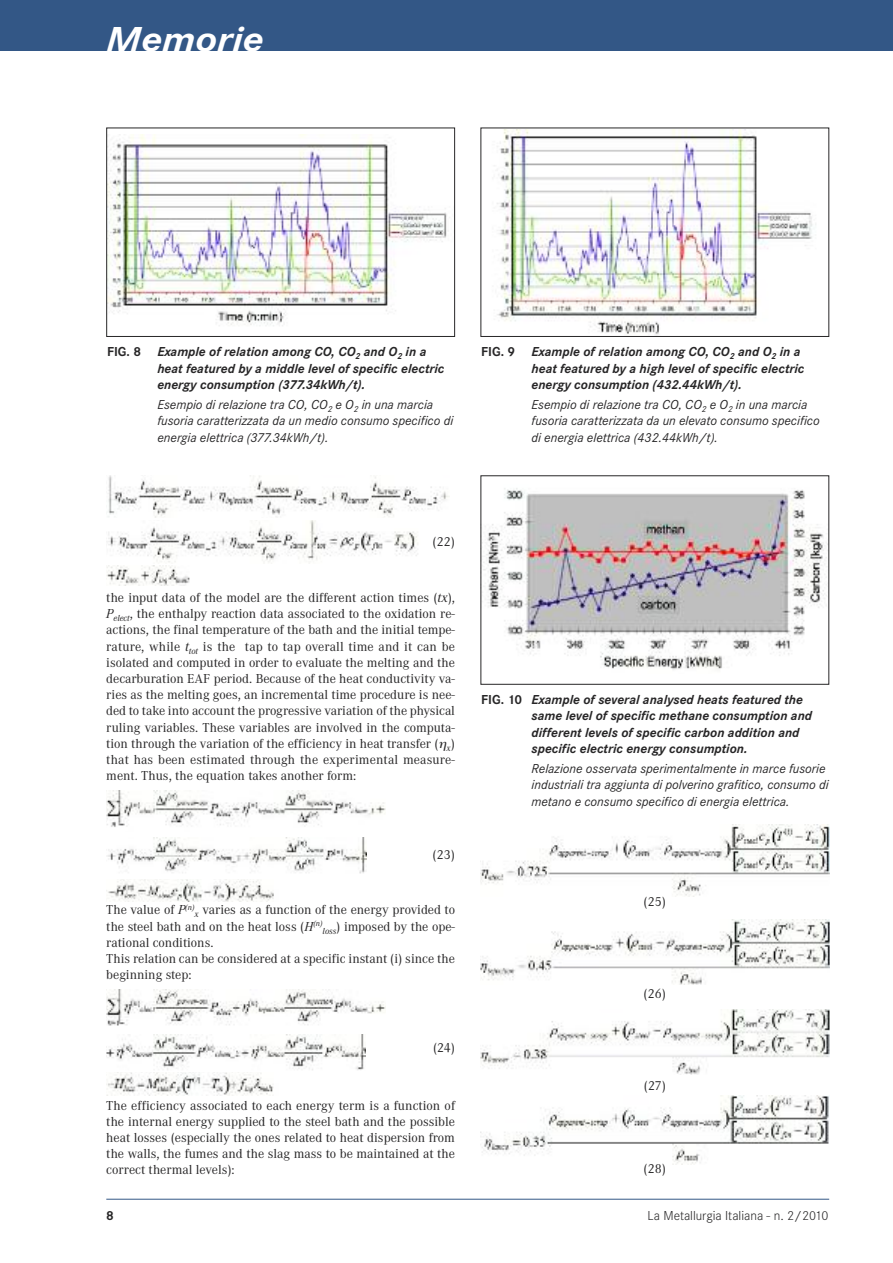
<style>
.page{position:relative;width:893px;height:1263px;background:#fff}
.page>*{position:absolute;margin:0;border:0;box-sizing:border-box;transform-origin:0 0}
.t1{font:italic 700 36px "Corporate S";color:#fff;scale:1.14 1}
.t2{font:13.5px/16.2px "Corporate A";color:#272627;text-align:justify}
.t3{font:italic 700 13.5px/16.2px "Corporate S";color:#272627}
.t4{font:italic 13.5px/16.2px "Corporate S";color:#272627}
.t5{font:300 13.5px "Corporate S";color:#272627}
.t6{font:700 13.5px "Corporate S";color:#272627}
.s1{font-style:normal}
.s2{font-style:italic}
</style>
<div class="page">
<div style="left:0;top:0;width:893px;height:50px;background:#335786"></div>
<hr style="left:106px;top:1199px;width:723px;height:1px;background:#335786">
<img style="left:108px;top:134px;width:342px;height:192px">
<div style="left:106px;top:128px;width:349px;height:209px;border:1px solid #272627"></div>
<img style="left:497px;top:130px;width:319px;height:205px">
<div style="left:480px;top:128px;width:349px;height:209px;border:1px solid #272627"></div>
<img style="left:482px;top:488px;width:345px;height:182px">
<div style="left:480px;top:475px;width:349px;height:210px;border:1px solid #272627"></div>
<img style="left:108px;top:475px;width:341px;height:43px">
<img style="left:106px;top:521px;width:312px;height:41px">
<img style="left:106px;top:790px;width:279px;height:37px">
<img style="left:107px;top:837px;width:260px;height:37px">
<img style="left:106px;top:990px;width:279px;height:36px">
<img style="left:106px;top:1035px;width:259px;height:35px">
<img style="left:106px;top:566px;width:84px;height:19px">
<img style="left:106px;top:879px;width:168px;height:22px">
<img style="left:106px;top:1073px;width:168px;height:22px">
<img style="left:480px;top:824px;width:349px;height:73px">
<img style="left:480px;top:919px;width:349px;height:65px">
<img style="left:480px;top:1009px;width:349px;height:66px">
<img style="left:481px;top:1096px;width:348px;height:68px">
<h1 class="t1" style="left:106px;top:17px;width:140px">Memorie</h1>
<p class="t3" style="left:157px;top:343px;width:289px;text-indent:-50px"><span class="s1">FIG. 8</span> Example of relation among CO, CO<sub>2</sub> and O<sub>2</sub> in a heat featured by a middle level of specific electric energy consumption (377.34kWh/t).</p>
<p class="t4" style="left:157px;top:396px;width:297px">Esempio di relazione tra CO, CO<sub>2</sub> e O<sub>2</sub> in una marcia fusoria caratterizzata da un medio consumo specifico di energia elettrica (377.34kWh/t).</p>
<p class="t3" style="left:531px;top:344px;width:274px;text-indent:-50px"><span class="s1">FIG. 9</span> Example of relation among CO, CO<sub>2</sub> and O<sub>2</sub> in a heat featured by a high level of specific electric energy consumption (432.44kWh/t).</p>
<p class="t4" style="left:531px;top:396px;width:290px">Esempio di relazione tra CO, CO<sub>2</sub> e O<sub>2</sub> in una marcia fusoria caratterizzata da un elevato consumo specifico di energia elettrica (432.44kWh/t).</p>
<p class="t2" style="left:433px;top:533px;width:24px">(22)</p>
<p class="t2" style="left:106px;top:589px;width:350px">the input data of the model are the different action times (<span class="s2">tx</span>), <span class="s2">P</span><sub>elect</sub>, the enthalpy reaction data associated to the oxidation re&shy;actions, the final temperature of the bath and the initial tempe&shy;rature, while <span class="s2">t</span><sub>tot</sub> is the tap to tap overall time and it can be isolated and computed in order to evaluate the melting and the decarburation EAF period. Because of the heat conductivity va&shy;ries as the melting goes, an incremental time procedure is nee&shy;ded to take into account the progressive variation of the physical ruling variables. These variables are involved in the computa&shy;tion through the variation of the efficiency in heat transfer ( <sub>x</sub>) that has been estimated through the experimental measure&shy;ment. Thus, the equation takes another form:</p>
<p class="t2" style="left:433px;top:846px;width:24px">(23)</p>
<p class="t2" style="left:106px;top:901px;width:350px;text-align:left">The value of <span class="s2">P</span><sup>(n)</sup><sub>x</sub> varies as a function of the energy provided to the steel bath and on the heat loss (<span class="s2">H</span><sup>(n)</sup><sub>loss</sub>) imposed by the ope&shy;rational conditions.<br>This relation can be considered at a specific instant (i) since the beginning step:</p>
<p class="t2" style="left:433px;top:1040px;width:23px">(24)</p>
<p class="t2" style="left:106px;top:1097px;width:350px">The efficiency associated to each energy term is a function of the internal energy supplied to the steel bath and the possible heat losses (especially the ones related to heat dispersion from the walls, the fumes and the slag mass to be maintained at the correct thermal levels):</p>
<p class="t3" style="left:531px;top:691px;width:282px;text-indent:-50px"><span class="s1">FIG. 10</span> Example of several analysed heats featured the same level of specific methane consumption and different levels of specific carbon addition and specific electric energy consumption.</p>
<p class="t4" style="left:531px;top:760px;width:299px">Relazione osservata sperimentalmente in marce fusorie industriali tra aggiunta di polverino grafitico, consumo di metano e consumo specifico di energia elettrica.</p>
<p class="t2" style="left:644px;top:894px;width:24px">(25)</p>
<p class="t2" style="left:644px;top:985px;width:24px">(26)</p>
<p class="t2" style="left:644px;top:1077px;width:24px">(27)</p>
<p class="t2" style="left:644px;top:1161px;width:24px">(28)</p>
<p class="t6" style="left:106px;top:1207px;width:9px">8</p>
<p class="t5" style="left:648px;top:1207px;width:182px">La Metallurgia Italiana - n. 2/2010</p>
</div>
